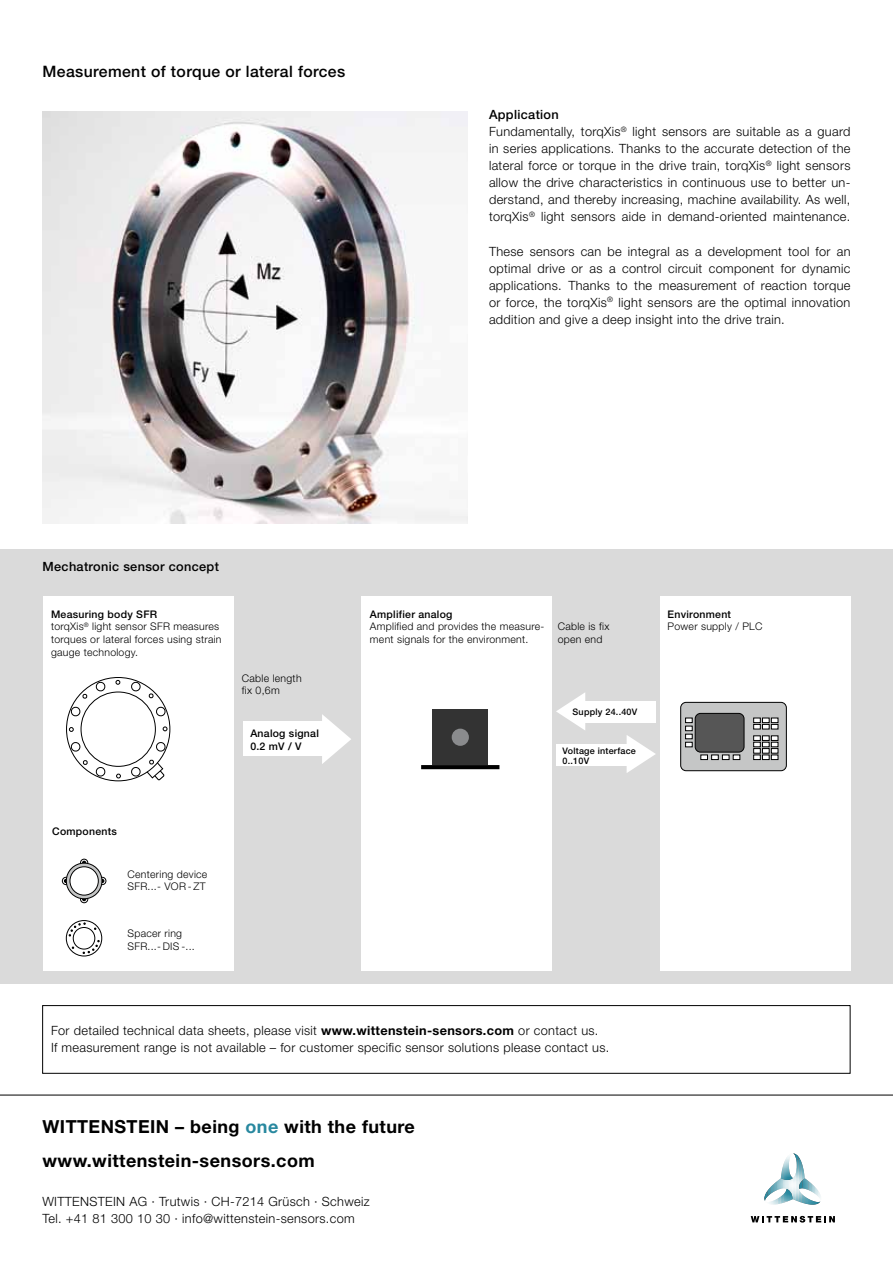
<style>
.page{position:relative;width:893px;height:1263px;background:#fff}
.page>*{position:absolute;margin:0;border:0;box-sizing:border-box;transform-origin:0 0}
.t1{font:700 18px "Helvetica Neue LT";letter-spacing:.025em;color:#000}
.t2{font:500 15.75px "Helvetica Neue LT";letter-spacing:.025em;color:#000}
.t3{font:300 12.75px/17.1px "Helvetica Neue LT";letter-spacing:.025em;color:#000}
.t4{font:500 12.75px "Helvetica Neue LT";letter-spacing:.025em;color:#000}
.t5{font:300 10.5px/12.8px "Helvetica Neue LT";letter-spacing:.025em;color:#000}
.t6{font:500 10.5px/12.8px "Helvetica Neue LT";letter-spacing:.025em;color:#000}
.t7{font:500 9px/10.5px "Helvetica Neue LT";letter-spacing:.025em;color:#000}
.s1{font-weight:500}
.s2{font-weight:700}
.s3{color:#28889f}
</style>
<div class="page">
<img style="left:43px;top:111px;width:425px;height:413px">
<div style="left:0;top:549px;width:893px;height:435px;background:#dadada"></div>
<hr style="left:0;top:1095px;width:893px;height:1px;background:#000">
<div style="left:42px;top:1005px;width:808px;height:68px;border:1px solid #000"></div>
<div style="left:43px;top:596px;width:191px;height:375px;background:#fff"></div>
<div style="left:361px;top:596px;width:191px;height:375px;background:#fff"></div>
<div style="left:660px;top:596px;width:190px;height:375px;background:#fff"></div>
<div style="left:243px;top:721px;width:81px;height:35px;background:#fff"></div>
<svg style="left:322px;top:714px;width:29px;height:50px"></svg>
<svg style="left:421px;top:765px;width:78px;height:4px"></svg>
<div style="left:432px;top:709px;width:56px;height:56px;background:#333"></div>
<div style="left:452px;top:729px;width:17px;height:17px;background:#8a8b8d;border-radius:50%"></div>
<div style="left:556px;top:744px;width:72px;height:22px;background:#fff"></div>
<svg style="left:627px;top:735px;width:28px;height:38px"></svg>
<div style="left:584px;top:702px;width:72px;height:21px;background:#fff"></div>
<svg style="left:556px;top:693px;width:29px;height:37px"></svg>
<svg style="left:66px;top:920px;width:36px;height:36px"></svg>
<div style="left:66px;top:920px;width:36px;height:36px;border:1px solid #000;border-radius:50%"></div>
<svg style="left:69px;top:923px;width:30px;height:31px"></svg>
<div style="left:62px;top:877px;width:8px;height:8px;border:1px solid #000;border-radius:50%"></div>
<div style="left:80px;top:895px;width:8px;height:8px;border:1px solid #000;border-radius:50%"></div>
<div style="left:98px;top:877px;width:8px;height:8px;border:1px solid #000;border-radius:50%"></div>
<div style="left:80px;top:859px;width:8px;height:8px;border:1px solid #000;border-radius:50%"></div>
<svg style="left:66px;top:863px;width:36px;height:36px"></svg>
<div style="left:66px;top:863px;width:36px;height:36px;border:1px solid #000;border-radius:50%"></div>
<div style="left:70px;top:867px;width:28px;height:28px;background:#fff;border-radius:50%"></div>
<div style="left:70px;top:866px;width:29px;height:29px;border:1px solid #000;border-radius:50%"></div>
<div style="left:681px;top:702px;width:105px;height:69px;background:#c5c6c6;border-radius:5px"></div>
<div style="left:680px;top:702px;width:107px;height:69px;border:1px solid #000;border-radius:5px"></div>
<div style="left:695px;top:713px;width:49px;height:39px;background:#565656;border-radius:5px"></div>
<div style="left:695px;top:713px;width:49px;height:39px;border:1px solid #000;border-radius:5px"></div>
<svg style="left:685px;top:718px;width:7px;height:29px"></svg>
<svg style="left:701px;top:755px;width:39px;height:5px"></svg>
<div style="left:753px;top:718px;width:8px;height:5px;border:1px solid #000"></div>
<div style="left:753px;top:724px;width:8px;height:5px;border:1px solid #000"></div>
<svg style="left:754px;top:718px;width:24px;height:11px"></svg>
<div style="left:753px;top:735px;width:8px;height:6px;border:1px solid #000"></div>
<div style="left:753px;top:742px;width:8px;height:5px;border:1px solid #000"></div>
<div style="left:753px;top:748px;width:8px;height:5px;border:1px solid #000"></div>
<div style="left:753px;top:755px;width:8px;height:5px;border:1px solid #000"></div>
<svg style="left:754px;top:736px;width:24px;height:24px"></svg>
<div style="left:81px;top:692px;width:75px;height:75px;border:1px solid #000;border-radius:50%"></div>
<svg style="left:95px;top:681px;width:11px;height:11px"></svg>
<svg style="left:71px;top:707px;width:10px;height:9px"></svg>
<svg style="left:70px;top:742px;width:11px;height:11px"></svg>
<svg style="left:96px;top:767px;width:9px;height:10px"></svg>
<svg style="left:156px;top:742px;width:10px;height:10px"></svg>
<svg style="left:156px;top:706px;width:11px;height:10px"></svg>
<svg style="left:131px;top:682px;width:10px;height:9px"></svg>
<svg style="left:116px;top:680px;width:4px;height:5px"></svg>
<svg style="left:82px;top:693px;width:5px;height:6px"></svg>
<svg style="left:69px;top:727px;width:5px;height:5px"></svg>
<svg style="left:82px;top:760px;width:6px;height:6px"></svg>
<svg style="left:116px;top:774px;width:5px;height:4px"></svg>
<svg style="left:131px;top:759px;width:34px;height:21px"></svg>
<svg style="left:163px;top:726px;width:4px;height:5px"></svg>
<svg style="left:148px;top:693px;width:6px;height:5px"></svg>
<img style="left:799px;top:1157px;width:3px;height:21px">
<img style="left:795px;top:1160px;width:4px;height:41px">
<img style="left:802px;top:1164px;width:3px;height:14px">
<img style="left:793px;top:1176px;width:2px;height:24px">
<svg style="left:787px;top:1153px;width:12px;height:7px"></svg>
<img style="left:784px;top:1157px;width:3px;height:17px">
<img style="left:787px;top:1160px;width:3px;height:14px">
<img style="left:781px;top:1163px;width:3px;height:11px">
<svg style="left:799px;top:1178px;width:22px;height:26px"></svg>
<svg style="left:764px;top:1174px;width:29px;height:30px"></svg>
<svg style="left:751px;top:1216px;width:84px;height:6px"></svg>
<p class="t2" style="left:43px;top:62px;width:304px">Measurement of torque or lateral forces</p>
<p class="t4" style="left:43px;top:559px;width:178px">Mechatronic sensor concept</p>
<p class="t3" style="left:489px;top:106px;width:363px"><span class="s1">Application<br></span>Fundamentally, torqXis<sup>®</sup> light sensors are suitable as a guard in series applications. Thanks to the accurate detection of the lateral force or torque in the drive train, torqXis<sup>®</sup> light sensors allow the drive characteristics in continuous use to better un&shy;derstand, and thereby increasing, machine availability. As well, torqXis<sup>®</sup> light sensors aide in demand-oriented maintenance.</p>
<p class="t3" style="left:489px;top:242px;width:363px;text-align:justify">These sensors can be integral as a development tool for an optimal drive or as a control circuit component for dynamic applications. Thanks to the measurement of reaction torque or force, the torqXis<sup>®</sup> light sensors are the optimal innovation addition and give a deep insight into the drive train.</p>
<p class="t5" style="left:51px;top:607px;width:172px"><span class="s1">Measuring body SFR<br></span>torqXis<sup>®</sup> light sensor SFR measures torques or lateral forces using strain gauge technology.</p>
<p class="t5" style="left:370px;top:607px;width:176px"><span class="s1">Amplifier analog<br></span>Amplified and provides the measure&shy;ment signals for the environment.</p>
<p class="t5" style="left:668px;top:607px;width:96px"><span class="s1">Environment<br></span>Power supply / PLC</p>
<p class="t5" style="left:242px;top:671px;width:61px">Cable length fix 0,6m</p>
<p class="t5" style="left:558px;top:620px;width:53px">Cable is fix open end</p>
<p class="t6" style="left:52px;top:825px;width:66px">Components</p>
<p class="t5" style="left:128px;top:867px;width:81px">Centering device<br>SFR...- VOR - ZT</p>
<p class="t5" style="left:128px;top:927px;width:69px">Spacer ring<br>SFR...- DIS -...</p>
<p class="t6" style="left:250px;top:727px;width:70px">Analog signal<br>0.2 mV / V</p>
<p class="t7" style="left:573px;top:706px;width:66px">Supply 24..40V</p>
<p class="t7" style="left:563px;top:745px;width:75px">Voltage interface<br>0..10V</p>
<p class="t3" style="left:51px;top:1022px;width:560px">For detailed technical data sheets, please visit <span class="s2">www.wittenstein-sensors.com</span> or contact us.<br>If measurement range is not available – for customer specific sensor solutions please contact us.</p>
<p class="t1" style="left:43px;top:1115px;width:374px">WITTENSTEIN – being <span class="s3">one</span> with the future</p>
<p class="t1" style="left:43px;top:1150px;width:274px">www.wittenstein-sensors.com</p>
<p class="t3" style="left:42px;top:1192px;width:329px">WITTENSTEIN AG · Trutwis · CH-7214 Grüsch · Schweiz<br>Tel. +41 81 300 10 30 · info@wittenstein-sensors.com</p>
</div>
